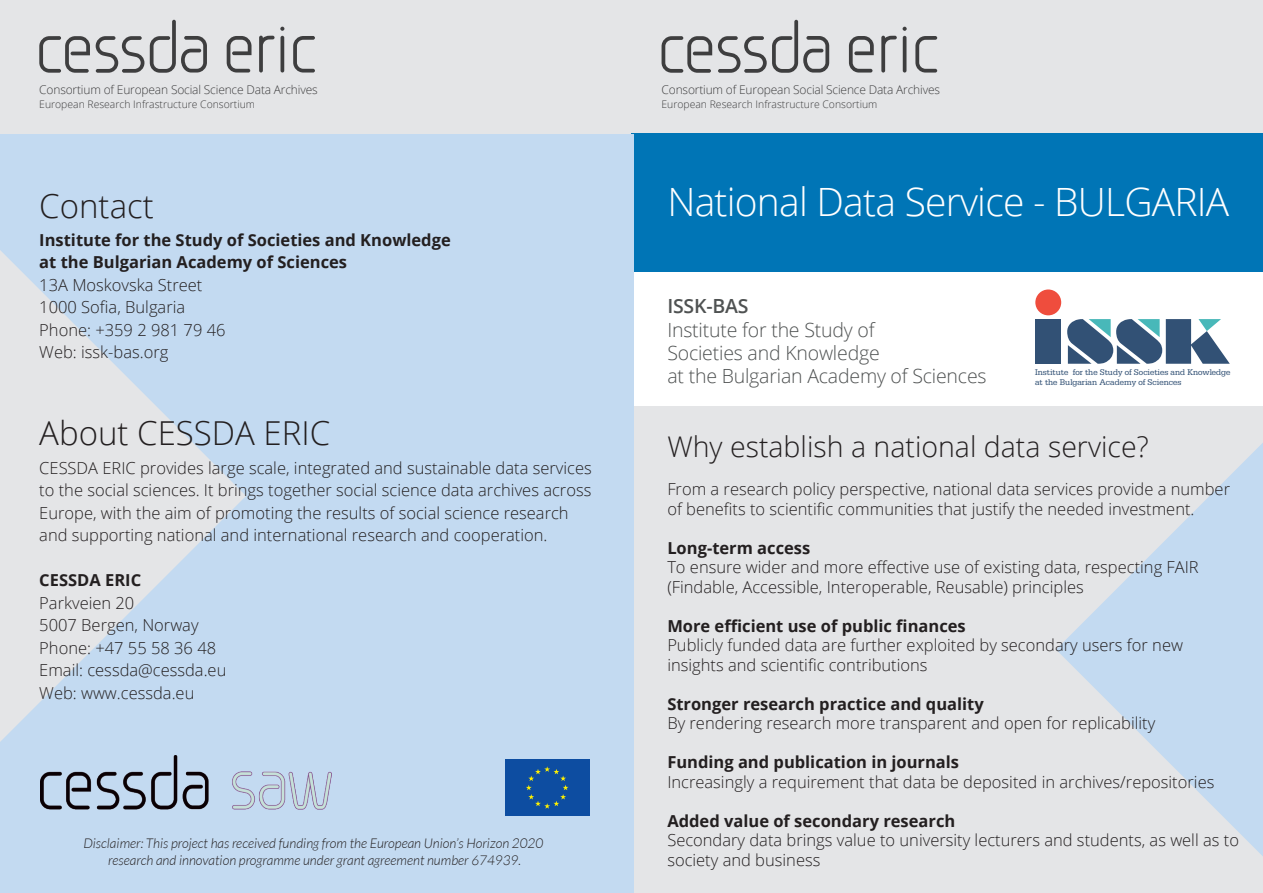
<style>
.page{position:relative;width:1263px;height:893px;background:#fff}
.page>*{position:absolute;margin:0;border:0;box-sizing:border-box;transform-origin:0 0}
.t1{font:300 39px "Open Sans";letter-spacing:-.02em;color:#fff}
.t2{font:300 33px "Open Sans";color:#231f20}
.t3{font:300 28.5px "Open Sans";color:#231f20}
.t4{font:300 19.5px/23.4px "Open Sans";letter-spacing:-.01em;color:#4f5252}
.t5{font:600 19.5px "Open Sans";letter-spacing:-.01em;color:#4f5252}
.t6{font:300 16.5px/22.5px "Open Sans";color:#231f20}
.t7{font:700 16.5px/22.5px "Open Sans";color:#231f20}
.t8{font:italic 300 13.5px/16.2px "Lato";color:#231f20;text-align:center}
.t9{font:300 12px "Open Sans";letter-spacing:-.015em;color:#3e3e3f}
.t10{font:300 10.35px "Open Sans";color:#3e3e3f}
.t11{font:8.7px/10.5px "Egyptian Bg";color:#325175}
</style>
<div class="page">
<div style="left:631px;top:407px;width:632px;height:486px;background:#e4e5e7"></div>
<div style="left:0;top:0;width:1263px;height:149px;background:#e4e5e7"></div>
<div style="left:631px;top:134px;width:632px;height:138px;background:#0075b6"></div>
<div style="left:0;top:134px;width:633px;height:759px;background:#c3daf1"></div>
<svg style="left:0;top:250px;width:246px;height:506px"></svg>
<svg style="left:1056px;top:406px;width:207px;height:450px"></svg>
<img style="left:40px;top:756px;width:292px;height:54px">
<div style="left:505px;top:760px;width:84px;height:56px;background:#0d4da1"></div>
<svg style="left:526px;top:766px;width:42px;height:43px"></svg>
<div style="left:1036px;top:319px;width:25px;height:45px;background:#325175"></div>
<svg style="left:1067px;top:319px;width:163px;height:45px"></svg>
<div style="left:1035px;top:289px;width:26px;height:26px;background:#ef4d3d;border-radius:50%"></div>
<svg style="left:39px;top:36px;width:51px;height:37px"></svg>
<svg style="left:150px;top:20px;width:57px;height:53px"></svg>
<svg style="left:96px;top:36px;width:48px;height:37px"></svg>
<svg style="left:227px;top:36px;width:24px;height:37px"></svg>
<svg style="left:293px;top:36px;width:22px;height:37px"></svg>
<svg style="left:259px;top:27px;width:25px;height:46px"></svg>
<svg style="left:661px;top:36px;width:51px;height:37px"></svg>
<svg style="left:718px;top:20px;width:111px;height:53px"></svg>
<svg style="left:849px;top:36px;width:25px;height:37px"></svg>
<svg style="left:915px;top:36px;width:22px;height:37px"></svg>
<svg style="left:881px;top:27px;width:26px;height:46px"></svg>
<p class="t9" style="left:39px;top:81px;width:280px">Consortium of European Social Science Data Archives</p>
<p class="t10" style="left:39px;top:97px;width:217px">European Research Infrastructure Consortium</p>
<h2 class="t2" style="left:39px;top:184px;width:116px">Contact</h2>
<p class="t7" style="left:39px;top:228px;width:413px">Institute for the Study of Societies and Knowledge at the Bulgarian Academy of Sciences</p>
<p class="t6" style="left:39px;top:273px;width:188px">13A Moskovska Street<br>1000 Sofia, Bulgaria<br>Phone: +359 2 981 79 46<br>Web: issk-bas.org</p>
<h2 class="t2" style="left:39px;top:410px;width:292px">About CESSDA ERIC</h2>
<p class="t6" style="left:39px;top:456px;width:554px">CESSDA ERIC provides large scale, integrated and sustainable data services to the social sciences. It brings together social science data archives across Europe, with the aim of promoting the results of social science research and supporting national and international research and cooperation.</p>
<p class="t7" style="left:39px;top:569px;width:103px">CESSDA ERIC</p>
<p class="t6" style="left:39px;top:591px;width:189px">Parkveien 20<br>5007 Bergen, Norway<br>Phone: +47 55 58 36 48<br>Email: cessda@cessda.eu<br>Web: www.cessda.eu</p>
<p class="t8" style="left:83px;top:836px;width:461px">Disclaimer: This project has received funding from the European Union’s Horizon 2020 research and innovation programme under grant agreement number 674939.</p>
<p class="t9" style="left:661px;top:81px;width:280px">Consortium of European Social Science Data Archives</p>
<p class="t10" style="left:661px;top:97px;width:217px">European Research Infrastructure Consortium</p>
<h1 class="t1" style="left:667px;top:175px;width:563px">National Data Service - BULGARIA</h1>
<p class="t5" style="left:667px;top:293px;width:83px">ISSK-BAS</p>
<p class="t4" style="left:667px;top:317px;width:321px">Institute for the Study of<br>Societies and Knowledge<br>at the Bulgarian Academy of Sciences</p>
<p class="t11" style="left:1035px;top:367px;width:197px">Institute for the Study of Societies and Knowledge at the Bulgarian Academy of Sciences</p>
<h3 class="t3" style="left:667px;top:427px;width:483px">Why establish a national data service?</h3>
<p class="t6" style="left:667px;top:479px;width:564px;line-height:19.5px">From a research policy perspective, national data services provide a number of benefits to scientific communities that justify the needed investment.</p>
<p class="t7" style="left:667px;top:536px;width:144px">Long-term access</p>
<p class="t6" style="left:667px;top:557px;width:533px;line-height:19.5px">To ensure wider and more effective use of existing data, respecting FAIR (Findable, Accessible, Interoperable, Reusable) principles</p>
<p class="t7" style="left:667px;top:614px;width:300px">More efficient use of public finances</p>
<p class="t6" style="left:667px;top:635px;width:517px;line-height:19.5px">Publicly funded data are further exploited by secondary users for new insights and scientific contributions</p>
<p class="t7" style="left:667px;top:692px;width:318px">Stronger research practice and quality</p>
<p class="t6" style="left:667px;top:711px;width:489px">By rendering research more transparent and open for replicability</p>
<p class="t7" style="left:667px;top:750px;width:293px">Funding and publication in journals</p>
<p class="t6" style="left:667px;top:770px;width:549px">Increasingly a requirement that data be deposited in archives/repositories</p>
<p class="t7" style="left:667px;top:809px;width:289px">Added value of secondary research</p>
<p class="t6" style="left:667px;top:830px;width:573px;line-height:19.5px">Secondary data brings value to university lecturers and students, as well as to society and business</p>
</div>
